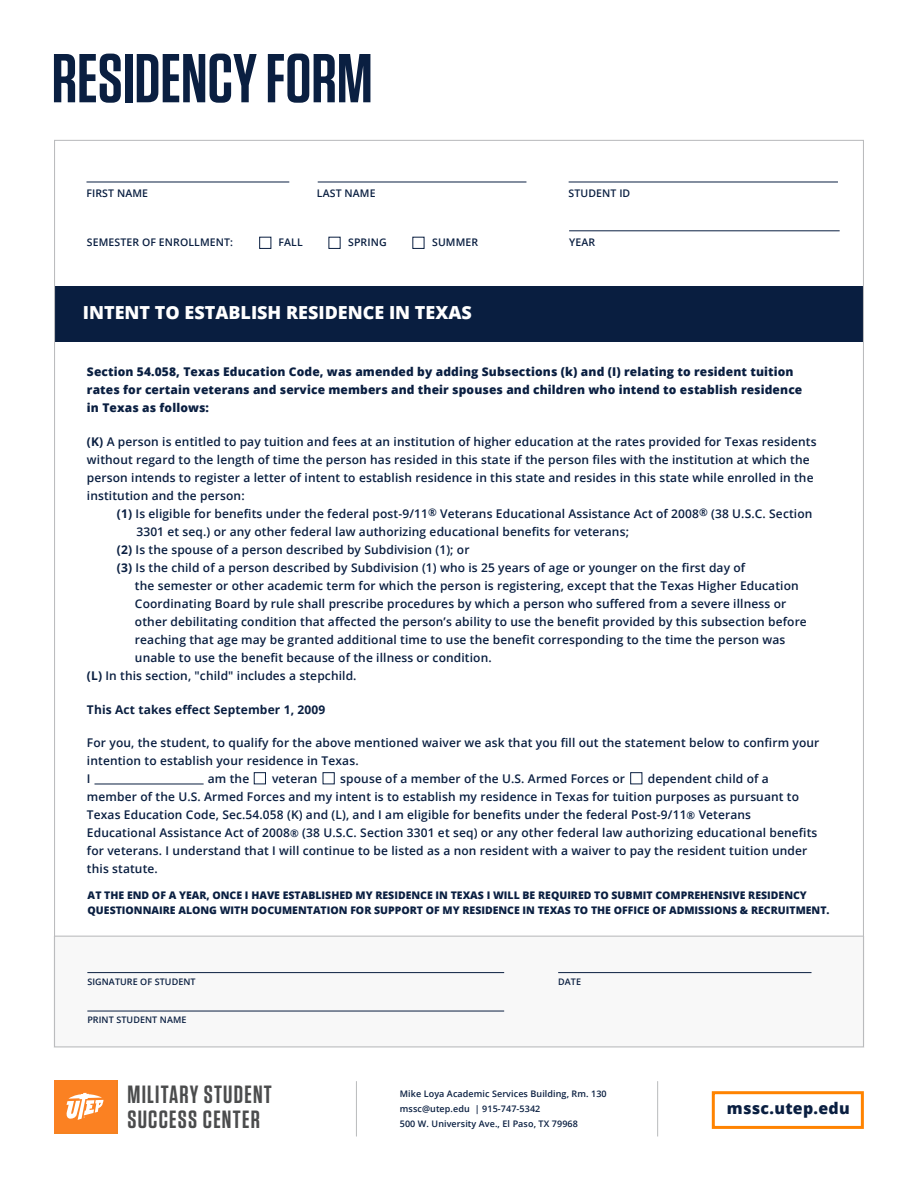
<style>
.page{position:relative;width:918px;height:1188px;background:#fff}
.page>*{position:absolute;margin:0;border:0;box-sizing:border-box;transform-origin:0 0}
.t1{font:600 69px "Tungsten";color:#0a1f41}
.t2{font:600 24.9px/24.3px "Tungsten";letter-spacing:.05em;color:#4b4c4d}
.t3{font:800 18px "Open Sans";color:#fff}
.t4{font:800 15.9px "Open Sans";letter-spacing:.02em;color:#0a1f41}
.t5{font:600 12px/18px "Open Sans";letter-spacing:.01em;color:#0a1f41}
.t6{font:800 12px/18px "Open Sans";letter-spacing:.01em;color:#0a1f41}
.t7{font:700 12px "Open Sans";letter-spacing:.01em;color:#0a1f41}
.t8{font:800 10.5px/15px "Open Sans";color:#0a1f41}
.t9{font:600 10.5px "Open Sans";letter-spacing:.01em;color:#0a1f41}
.t10{font:600 9px "Open Sans";letter-spacing:.01em;color:#0a1f41}
.s1{font-weight:700}
.s2{font-size:10.5px}
</style>
<div class="page">
<div style="left:55px;top:286px;width:809px;height:56px;background:#091e40"></div>
<div style="left:54px;top:1080px;width:64px;height:54px;background:#f58220"></div>
<div style="left:712px;top:1091px;width:152px;height:38px;border:3px solid #ff8300"></div>
<hr style="left:356px;top:1081px;width:1px;height:55px;background:#b9bbbd">
<hr style="left:657px;top:1081px;width:1px;height:55px;background:#b9bbbd">
<div style="left:54px;top:937px;width:811px;height:111px;background:#f8f8f8"></div>
<hr style="left:569px;top:231px;width:271px;height:1px;background:#0a1f41">
<hr style="left:318px;top:182px;width:208px;height:1px;background:#0a1f41">
<hr style="left:87px;top:182px;width:202px;height:1px;background:#0a1f41">
<hr style="left:569px;top:182px;width:269px;height:1px;background:#0a1f41">
<hr style="left:87px;top:972px;width:417px;height:1px;background:#0a1f41">
<hr style="left:558px;top:972px;width:254px;height:1px;background:#0a1f41">
<hr style="left:87px;top:1011px;width:417px;height:1px;background:#0a1f41">
<hr style="left:54px;top:936px;width:810px;height:1px;background:#babbbd">
<div style="left:54px;top:1081px;width:62px;height:51px;background:#fb8122"></div>
<svg style="left:66px;top:1093px;width:37px;height:27px"></svg>
<div style="left:259px;top:237px;width:12px;height:12px;border:1px solid #091e40"></div>
<div style="left:254px;top:772px;width:12px;height:12px;border:1px solid #091e40"></div>
<div style="left:323px;top:772px;width:11px;height:12px;border:1px solid #091e40"></div>
<div style="left:630px;top:772px;width:12px;height:12px;border:1px solid #091e40"></div>
<div style="left:329px;top:237px;width:11px;height:12px;border:1px solid #091e40"></div>
<div style="left:413px;top:237px;width:11px;height:12px;border:1px solid #091e40"></div>
<hr style="left:94px;top:784px;width:110px;height:1px;background:#091e40">
<h1 class="t1" style="left:52px;top:42px;width:322px">RESIDENCY FORM</h1>
<p class="t9" style="left:87px;top:186px;width:63px">FIRST NAME</p>
<p class="t9" style="left:317px;top:186px;width:60px">LAST NAME</p>
<p class="t9" style="left:569px;top:186px;width:63px">STUDENT ID</p>
<p class="t9" style="left:87px;top:235px;width:148px">SEMESTER OF ENROLLMENT:</p>
<p class="t9" style="left:279px;top:235px;width:26px">FALL</p>
<p class="t9" style="left:348px;top:235px;width:40px">SPRING</p>
<p class="t9" style="left:432px;top:235px;width:48px">SUMMER</p>
<h3 class="t3" style="left:83px;top:299px;width:391px">INTENT TO ESTABLISH RESIDENCE IN TEXAS</h3>
<p class="t9" style="left:569px;top:235px;width:28px">YEAR</p>
<p class="t6" style="left:87px;top:362px;width:717px">Section 54.058, Texas Education Code, was amended by adding Subsections (k) and (I) relating to resident tuition rates for certain veterans and service members and their spouses and children who intend to establish residence in Texas as follows:</p>
<p class="t5" style="left:87px;top:432px;width:731px"><span class="s1">(K)</span> A person is entitled to pay tuition and fees at an institution of higher education at the rates provided for Texas residents without regard to the length of time the person has resided in this state if the person files with the institution at which the person intends to register a letter of intent to establish residence in this state and resides in this state while enrolled in the institution and the person:</p>
<p class="t5" style="left:117px;top:504px;width:697px"><span class="s1">(1)</span> Is eligible for benefits under the federal post-9/11<span class="s2">®</span> Veterans Educational Assistance Act of 2008<span class="s2">®</span> (38 U.S.C. Section</p>
<p class="t5" style="left:136px;top:522px;width:494px">3301 et seq.) or any other federal law authorizing educational benefits for veterans;</p>
<p class="t5" style="left:117px;top:540px;width:354px"><span class="s1">(2)</span> Is the spouse of a person described by Subdivision (1); or</p>
<p class="t5" style="left:117px;top:558px;width:630px"><span class="s1">(3)</span> Is the child of a person described by Subdivision (1) who is 25 years of age or younger on the first day of</p>
<p class="t5" style="left:135px;top:576px;width:665px">the semester or other academic term for which the person is registering, except that the Texas Higher Education</p>
<p class="t5" style="left:135px;top:594px;width:653px">Coordinating Board by rule shall prescribe procedures by which a person who suffered from a severe illness or</p>
<p class="t5" style="left:135px;top:612px;width:673px">other debilitating condition that affected the person’s ability to use the benefit provided by this subsection before</p>
<p class="t5" style="left:135px;top:630px;width:652px">reaching that age may be granted additional time to use the benefit corresponding to the time the person was</p>
<p class="t5" style="left:135px;top:648px;width:358px">unable to use the benefit because of the illness or condition.</p>
<p class="t5" style="left:87px;top:666px;width:271px"><span class="s1">(L)</span> In this section, "child" includes a stepchild.</p>
<p class="t7" style="left:87px;top:701px;width:240px">This Act takes effect September 1, 2009</p>
<p class="t5" style="left:87px;top:733px;width:734px">For you, the student, to qualify for the above mentioned waiver we ask that you fill out the statement below to confirm your</p>
<p class="t5" style="left:87px;top:751px;width:273px">intention to establish your residence in Texas.</p>
<p class="t5" style="left:272px;top:769px;width:47px">veteran</p>
<p class="t5" style="left:340px;top:769px;width:286px">spouse of a member of the U.S. Armed Forces or</p>
<p class="t5" style="left:87px;top:769px;width:732px;text-indent:561px">dependent child of a member of the U.S. Armed Forces and my intent is to establish my residence in Texas for tuition purposes as pursuant to Texas Education Code, Sec.54.058 (K) and (L), and I am eligible for benefits under the federal Post-9/11<span class="s2">®</span> Veterans Educational Assistance Act of 2008<span class="s2">®</span> (38 U.S.C. Section 3301 et seq) or any other federal law authorizing educational benefits for veterans. I understand that I will continue to be listed as a non resident with a waiver to pay the resident tuition under this statute.</p>
<p class="t8" style="left:88px;top:888px;width:743px">AT THE END OF A YEAR, ONCE I HAVE ESTABLISHED MY RESIDENCE IN TEXAS I WILL BE REQUIRED TO SUBMIT COMPREHENSIVE RESIDENCY<br>QUESTIONNAIRE ALONG WITH DOCUMENTATION FOR SUPPORT OF MY RESIDENCE IN TEXAS TO THE OFFICE OF ADMISSIONS &amp; RECRUITMENT.</p>
<p class="t10" style="left:87px;top:976px;width:110px">SIGNATURE OF STUDENT</p>
<p class="t10" style="left:558px;top:976px;width:24px">DATE</p>
<p class="t10" style="left:87px;top:1014px;width:101px">PRINT STUDENT NAME</p>
<h2 class="t2" style="left:127px;top:1083px;width:146px">MILITARY STUDENT<br>SUCCESS CENTER</h2>
<p class="t10" style="left:400px;top:1087px;width:208px">Mike Loya Academic Services Building, Rm. 130</p>
<p class="t10" style="left:400px;top:1117px;width:180px">500 W. University Ave., El Paso, TX 79968</p>
<p class="t10" style="left:400px;top:1102px;width:142px">mssc@utep.edu | 915-747-5342</p>
<h3 class="t4" style="left:727px;top:1096px;width:124px">mssc.utep.edu</h3>
</div>
